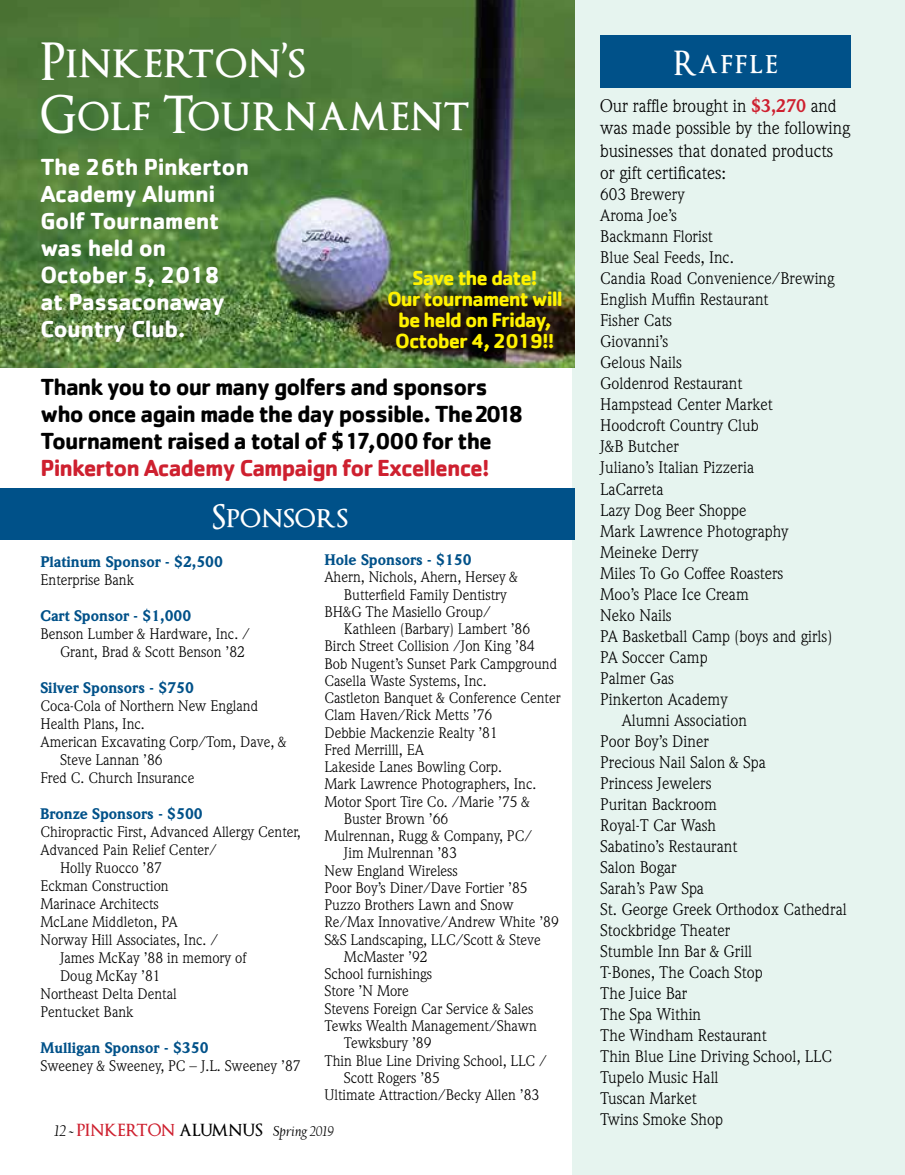
<style>
.page{position:relative;width:905px;height:1175px;background:#fff}
.page>*{position:absolute;margin:0;border:0;box-sizing:border-box;transform-origin:0 0}
.t1{font:600 50.7px/52.5px "Optimus Princeps";letter-spacing:.01em;color:#fff;scale:.91 1}
.t2{font:600 33px "Optimus Princeps";letter-spacing:.01em;color:#fff;scale:.91 1}
.t3{font:700 24px/27px "Cachet";letter-spacing:-.04em;color:#000}
.t4{font:700 24px/27px "Cachet";letter-spacing:-.02em;color:#fff}
.t5{font:700 24px "Cachet";letter-spacing:-.04em;color:#ce202f}
.t6{font:700 21px/21px "Cachet";letter-spacing:-.05em;color:#fff200;text-align:center}
.t7{font:18px/22.5px "Weidemann";color:#000}
.t8{font:16.5px "Weidemann";color:#000}
.t9{font:15px/18px "Weidemann";color:#000}
.t10{font:900 15px "Weidemann";color:#005189}
.t11{font:italic 15px "Californian FB";color:#000}
.s1{font-size:16.5px}
.s2{font-family:"Optimus Princeps";font-weight:600;font-style:normal;font-size:16.5px;color:#ce202f}
.s3{font-family:"Optimus Princeps";font-weight:600;font-style:normal;font-size:16.5px}
.s4{font-weight:700;color:#ce202f}
</style>
<div class="page">
<div style="left:573px;top:0;width:331px;height:1174px;background:#e6f4ef"></div>
<div style="left:0;top:488px;width:574px;height:52px;background:#005189"></div>
<img style="left:0;top:0;width:574px;height:367px">
<div style="left:600px;top:35px;width:250px;height:52px;background:#005189"></div>
<h1 class="t1" style="left:40px;top:38px;width:473px">Pinkerton’s<br>Golf Tournament</h1>
<h3 class="t4" style="left:41px;top:152px;width:210px">The 26th Pinkerton<br>Academy Alumni<br>Golf Tournament was held on<br>October 5, 2018<br>at Passaconaway<br>Country Club.</h3>
<h3 class="t6" style="left:387px;top:266px;width:177px">Save the date!<br>Our tournament will be held on Friday,<br>October 4, 2019!!</h3>
<h3 class="t3" style="left:40px;top:373px;width:484px">Thank you to our many golfers and sponsors who once again made the day possible. The 2018<br>Tournament raised a total of $17,000 for the</h3>
<h3 class="t5" style="left:40px;top:452px;width:450px">Pinkerton Academy Campaign for Excellence!</h3>
<h2 class="t2" style="left:212px;top:499px;width:151px">Sponsors</h2>
<p class="t10" style="left:40px;top:552px;width:184px">Platinum Sponsor - $2,500</p>
<p class="t9" style="left:40px;top:570px;width:95px">Enterprise Bank</p>
<p class="t10" style="left:40px;top:606px;width:152px">Cart Sponsor - $1,000</p>
<p class="t9" style="left:60px;top:624px;width:191px;text-indent:-20px">Benson Lumber &amp; Hardware, Inc. /<br>Grant, Brad &amp; Scott Benson ’82</p>
<p class="t10" style="left:40px;top:678px;width:155px">Silver Sponsors - $750</p>
<p class="t9" style="left:40px;top:696px;width:219px">Coca-Cola of Northern New England</p>
<p class="t9" style="left:40px;top:714px;width:106px">Health Plans, Inc.</p>
<p class="t9" style="left:40px;top:732px;width:247px">American Excavating Corp/Tom, Dave, &amp;</p>
<p class="t9" style="left:60px;top:750px;width:104px">Steve Lannan ’86</p>
<p class="t9" style="left:40px;top:768px;width:155px">Fred C. Church Insurance</p>
<p class="t10" style="left:40px;top:804px;width:164px">Bronze Sponsors - $500</p>
<p class="t9" style="left:40px;top:822px;width:262px">Chiropractic First, Advanced Allergy Center,</p>
<p class="t9" style="left:40px;top:840px;width:178px">Advanced Pain Relief Center/</p>
<p class="t9" style="left:60px;top:858px;width:104px">Holly Ruocco ’87</p>
<p class="t9" style="left:40px;top:876px;width:130px">Eckman Construction</p>
<p class="t9" style="left:40px;top:894px;width:120px">Marinace Architects</p>
<p class="t9" style="left:40px;top:912px;width:138px">McLane Middleton, PA</p>
<p class="t9" style="left:40px;top:930px;width:179px">Norway Hill Associates, Inc. /</p>
<p class="t9" style="left:60px;top:948px;width:188px">James McKay ’88 in memory of</p>
<p class="t9" style="left:60px;top:966px;width:102px">Doug McKay ’81</p>
<p class="t9" style="left:40px;top:984px;width:138px">Northeast Delta Dental</p>
<p class="t9" style="left:40px;top:1002px;width:94px">Pentucket Bank</p>
<p class="t10" style="left:40px;top:1038px;width:170px">Mulligan Sponsor - $350</p>
<p class="t9" style="left:40px;top:1056px;width:261px">Sweeney &amp; Sweeney, PC – J.L. Sweeney ’87</p>
<p class="t10" style="left:324px;top:550px;width:149px">Hole Sponsors - $150</p>
<p class="t9" style="left:324px;top:568px;width:195px">Ahern, Nichols, Ahern, Hersey &amp;</p>
<p class="t9" style="left:344px;top:585px;width:164px">Butterfield Family Dentistry</p>
<p class="t9" style="left:324px;top:602px;width:168px">BH&amp;G The Masiello Group/</p>
<p class="t9" style="left:344px;top:620px;width:188px">Kathleen (Barbary) Lambert ’86</p>
<p class="t9" style="left:324px;top:637px;width:212px">Birch Street Collision /Jon King ’84</p>
<p class="t9" style="left:324px;top:654px;width:234px">Bob Nugent’s Sunset Park Campground</p>
<p class="t9" style="left:324px;top:671px;width:164px">Casella Waste Systems, Inc.</p>
<p class="t9" style="left:324px;top:689px;width:238px">Castleton Banquet &amp; Conference Center</p>
<p class="t9" style="left:324px;top:706px;width:169px">Clam Haven/Rick Metts ’76</p>
<p class="t9" style="left:324px;top:723px;width:175px">Debbie Mackenzie Realty ’81</p>
<p class="t9" style="left:324px;top:740px;width:101px">Fred Merrilll, EA</p>
<p class="t9" style="left:324px;top:758px;width:179px">Lakeside Lanes Bowling Corp.</p>
<p class="t9" style="left:324px;top:775px;width:213px">Mark Lawrence Photographers, Inc.</p>
<p class="t9" style="left:324px;top:792px;width:207px">Motor Sport Tire Co. /Marie ’75 &amp;</p>
<p class="t9" style="left:344px;top:809px;width:106px">Buster Brown ’66</p>
<p class="t9" style="left:324px;top:827px;width:209px">Mulrennan, Rugg &amp; Company, PC/</p>
<p class="t9" style="left:344px;top:844px;width:114px">Jim Mulrennan ’83</p>
<p class="t9" style="left:324px;top:861px;width:135px">New England Wireless</p>
<p class="t9" style="left:324px;top:878px;width:205px">Poor Boy’s Diner/Dave Fortier ’85</p>
<p class="t9" style="left:324px;top:896px;width:191px">Puzzo Brothers Lawn and Snow</p>
<p class="t9" style="left:324px;top:913px;width:236px">Re/Max Innovative/Andrew White ’89</p>
<p class="t9" style="left:324px;top:930px;width:218px">S&amp;S Landscaping, LLC/Scott &amp; Steve</p>
<p class="t9" style="left:344px;top:947px;width:85px">McMaster ’92</p>
<p class="t9" style="left:324px;top:965px;width:109px">School furnishings</p>
<p class="t9" style="left:324px;top:982px;width:86px">Store ’N More</p>
<p class="t9" style="left:324px;top:999px;width:210px">Stevens Foreign Car Service &amp; Sales</p>
<p class="t9" style="left:324px;top:1016px;width:214px">Tewks Wealth Management/Shawn</p>
<p class="t9" style="left:344px;top:1034px;width:89px">Tewksbury ’89</p>
<p class="t9" style="left:324px;top:1051px;width:224px">Thin Blue Line Driving School, LLC /</p>
<p class="t9" style="left:344px;top:1068px;width:97px">Scott Rogers ’85</p>
<p class="t9" style="left:324px;top:1085px;width:216px">Ultimate Attraction/Becky Allen ’83</p>
<p class="t11" style="left:54px;top:1122px;width:281px"><span class="s1">12 ~</span> <span class="s2">PINKERTON</span> <span class="s3">ALUMNUS</span> Spring 2019</p>
<h2 class="t2" style="left:673px;top:46px;width:116px">Raffle</h2>
<p class="t7" style="left:600px;top:94px;width:251px">Our raffle brought in <span class="s4">$3,270</span> and was made possible by the following businesses that donated products or gift certificates:</p>
<p class="t8" style="left:600px;top:185px;width:86px">603 Brewery</p>
<p class="t8" style="left:600px;top:206px;width:78px">Aroma Joe’s</p>
<p class="t8" style="left:600px;top:227px;width:114px">Backmann Florist</p>
<p class="t8" style="left:600px;top:248px;width:135px">Blue Seal Feeds, Inc.</p>
<p class="t8" style="left:600px;top:269px;width:236px">Candia Road Convenience/Brewing</p>
<p class="t8" style="left:600px;top:290px;width:170px">English Muffin Restaurant</p>
<p class="t8" style="left:600px;top:311px;width:73px">Fisher Cats</p>
<p class="t8" style="left:600px;top:332px;width:69px">Giovanni’s</p>
<p class="t8" style="left:600px;top:353px;width:83px">Gelous Nails</p>
<p class="t8" style="left:600px;top:374px;width:144px">Goldenrod Restaurant</p>
<p class="t8" style="left:600px;top:395px;width:174px">Hampstead Center Market</p>
<p class="t8" style="left:600px;top:416px;width:160px">Hoodcroft Country Club</p>
<p class="t8" style="left:600px;top:437px;width:80px">J&amp;B Butcher</p>
<p class="t8" style="left:600px;top:458px;width:155px">Juliano’s Italian Pizzeria</p>
<p class="t8" style="left:600px;top:479px;width:65px">LaCarreta</p>
<p class="t8" style="left:600px;top:500px;width:148px">Lazy Dog Beer Shoppe</p>
<p class="t8" style="left:600px;top:521px;width:190px">Mark Lawrence Photography</p>
<p class="t8" style="left:600px;top:542px;width:100px">Meineke Derry</p>
<p class="t8" style="left:600px;top:563px;width:184px">Miles To Go Coffee Roasters</p>
<p class="t8" style="left:600px;top:584px;width:150px">Moo’s Place Ice Cream</p>
<p class="t8" style="left:600px;top:605px;width:73px">Neko Nails</p>
<p class="t8" style="left:600px;top:626px;width:233px">PA Basketball Camp (boys and girls)</p>
<p class="t8" style="left:600px;top:647px;width:109px">PA Soccer Camp</p>
<p class="t8" style="left:600px;top:668px;width:75px">Palmer Gas</p>
<p class="t8" style="left:600px;top:689px;width:129px">Pinkerton Academy</p>
<p class="t8" style="left:621px;top:710px;width:127px">Alumni Association</p>
<p class="t8" style="left:600px;top:731px;width:110px">Poor Boy’s Diner</p>
<p class="t8" style="left:600px;top:752px;width:167px">Precious Nail Salon &amp; Spa</p>
<p class="t8" style="left:600px;top:773px;width:113px">Princess Jewelers</p>
<p class="t8" style="left:600px;top:794px;width:118px">Puritan Backroom</p>
<p class="t8" style="left:600px;top:815px;width:117px">Royal-T Car Wash</p>
<p class="t8" style="left:600px;top:836px;width:138px">Sabatino’s Restaurant</p>
<p class="t8" style="left:600px;top:857px;width:78px">Salon Bogar</p>
<p class="t8" style="left:600px;top:878px;width:105px">Sarah’s Paw Spa</p>
<p class="t8" style="left:600px;top:899px;width:248px">St. George Greek Orthodox Cathedral</p>
<p class="t8" style="left:600px;top:920px;width:131px">Stockbridge Theater</p>
<p class="t8" style="left:600px;top:941px;width:153px">Stumble Inn Bar &amp; Grill</p>
<p class="t8" style="left:600px;top:962px;width:164px">T-Bones, The Coach Stop</p>
<p class="t8" style="left:600px;top:983px;width:89px">The Juice Bar</p>
<p class="t8" style="left:600px;top:1004px;width:102px">The Spa Within</p>
<p class="t8" style="left:600px;top:1025px;width:168px">The Windham Restaurant</p>
<p class="t8" style="left:600px;top:1046px;width:233px">Thin Blue Line Driving School, LLC</p>
<p class="t8" style="left:600px;top:1067px;width:120px">Tupelo Music Hall</p>
<p class="t8" style="left:600px;top:1088px;width:98px">Tuscan Market</p>
<p class="t8" style="left:600px;top:1109px;width:124px">Twins Smoke Shop</p>
</div>
